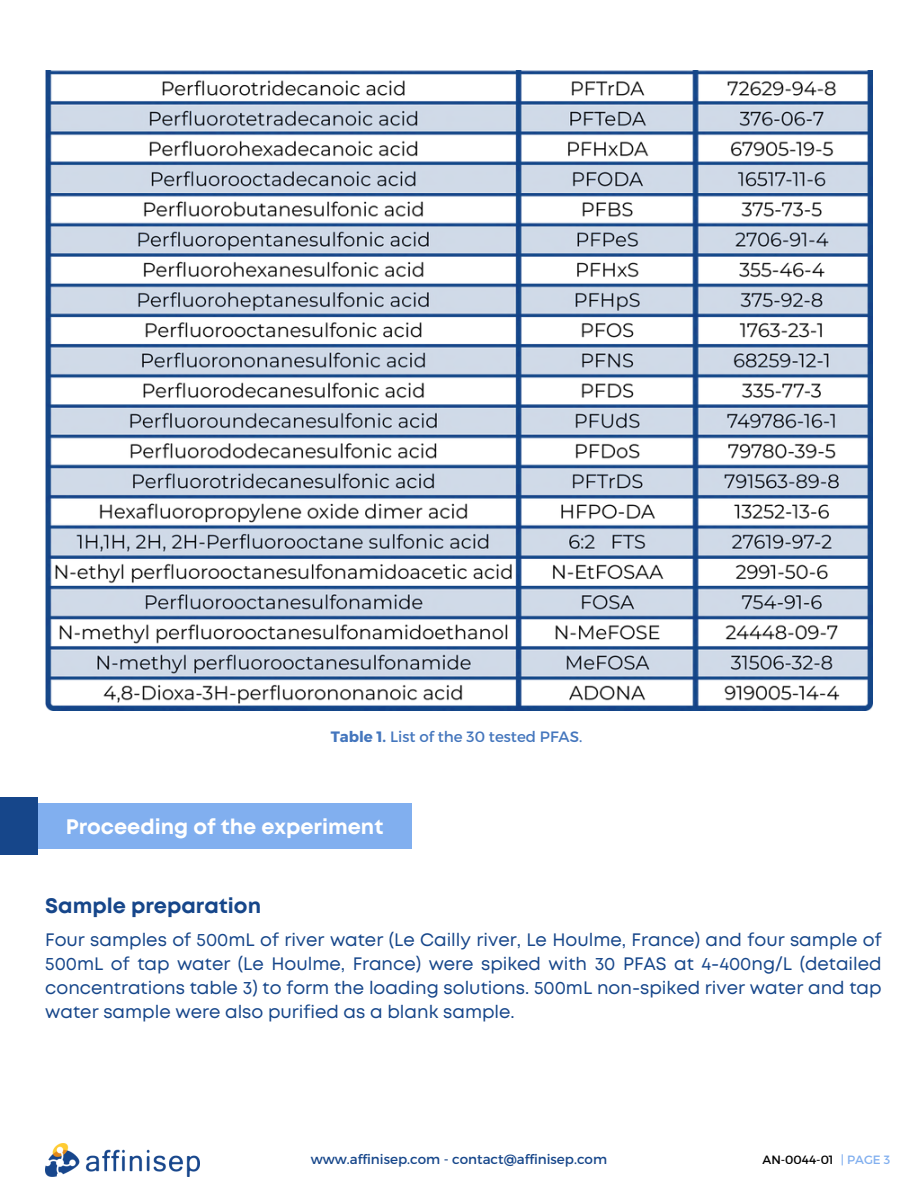
<style>
.page{position:relative;width:918px;height:1188px;background:#fff}
.page>*{position:absolute;margin:0;border:0;box-sizing:border-box;transform-origin:0 0}
.t1{font:700 21px "Mont";color:#fff}
.t2{font:700 21px "Mont";color:#16468a}
.t3{font:18px/24px "Mont";color:#16468a;text-align:justify}
.t4{font:15px "Montserrat";color:#4476bd}
.t5{font:13.5px "Montserrat";color:#16468a}
.t6{font:12px "Montserrat";color:#000}
.t7{font:12px "Montserrat";color:#81afef}
.s1{font-weight:700}
</style>
<div class="page">
<img style="left:45px;top:1143px;width:154px;height:34px">
<div style="left:0;top:803px;width:411px;height:46px;background:#81afef"></div>
<div style="left:0;top:797px;width:38px;height:58px;background:#16468a"></div>
<img style="left:45px;top:70px;width:827px;height:641px">
<h3 class="t4" style="left:331px;top:727px;width:253px"><span class="s1">Table 1.</span> List of the 30 tested PFAS.</h3>
<h1 class="t1" style="left:66px;top:818px;width:319px">Proceeding of the experiment</h1>
<h2 class="t2" style="left:45px;top:898px;width:217px">Sample preparation</h2>
<p class="t3" style="left:45px;top:929px;width:838px">Four samples of 500mL of river water (Le Cailly river, Le Houlme, France) and four sample of 500mL of tap water (Le Houlme, France) were spiked with 30 PFAS at 4-400ng/L (detailed concentrations table 3) to form the loading solutions. 500mL non-spiked river water and tap water sample were also purified as a blank sample.</p>
<h1 class="t5" style="left:311px;top:1150px;width:298px">www.affinisep.com - contact@affinisep.com</h1>
<h3 class="t7" style="left:841px;top:1152px;width:51px">| PAGE 3</h3>
<p class="t6" style="left:763px;top:1152px;width:73px">AN-0044-01</p>
</div>
